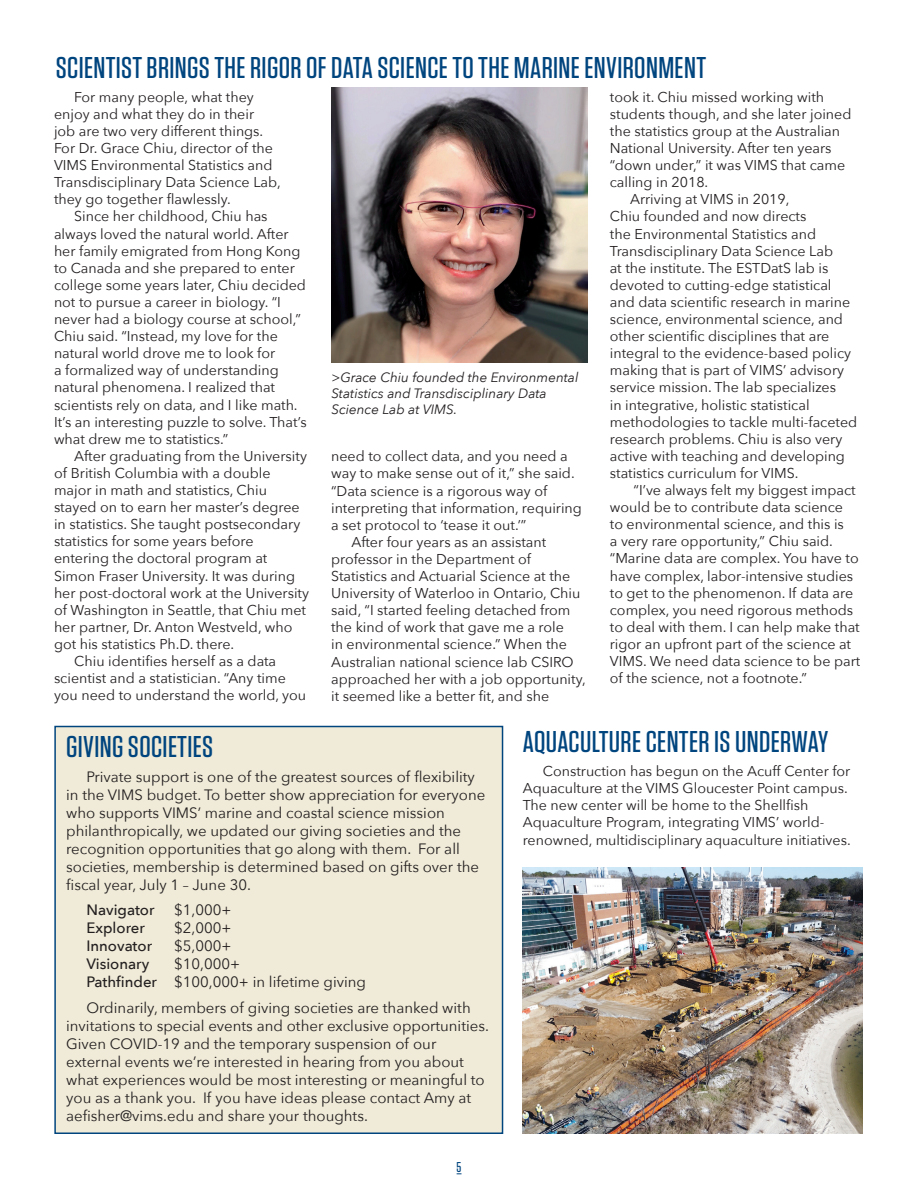
<style>
.page{position:relative;width:918px;height:1188px;background:#fff}
.page>*{position:absolute;margin:0;border:0;box-sizing:border-box;transform-origin:0 0}
.t1{font:500 30px "Tungsten";letter-spacing:.01em;color:#01457f;scale:1.05 1}
.t2{font:15px/18px "Avenir Next";color:#231f20}
.t3{font:500 15px "Avenir Next";color:#231f20}
.t4{font:14.25px/17.1px "Avenir Next";color:#231f20}
.t5{font:500 14.25px "Tungsten";color:#01457f}
.t6{font:italic 13.5px/16.2px "Avenir Next";color:#231f20}
.s1{font-weight:500}
</style>
<div class="page">
<img style="left:332px;top:87px;width:255px;height:276px">
<img style="left:522px;top:867px;width:341px;height:267px">
<div style="left:54px;top:726px;width:449px;height:408px;background:#f0ebd8;border:2px solid #01457f"></div>
<h1 class="t1" style="left:56px;top:52px;width:621px">SCIENTIST BRINGS THE RIGOR OF DATA SCIENCE TO THE MARINE ENVIRONMENT</h1>
<p class="t4" style="left:610px;top:88px;width:216px">took it. Chiu missed working with</p>
<p class="t4" style="left:610px;top:105px;width:243px">students though, and she later joined</p>
<p class="t4" style="left:610px;top:122px;width:232px">the statistics group at the Australian</p>
<p class="t4" style="left:610px;top:139px;width:223px">National University. After ten years</p>
<p class="t4" style="left:610px;top:156px;width:237px">“down under,” it was VIMS that came</p>
<p class="t4" style="left:610px;top:173px;width:100px">calling in 2018.</p>
<p class="t4" style="left:630px;top:190px;width:161px">Arriving at VIMS in 2019,</p>
<p class="t4" style="left:610px;top:207px;width:198px">Chiu founded and now directs</p>
<p class="t4" style="left:610px;top:224px;width:208px">the Environmental Statistics and</p>
<p class="t4" style="left:610px;top:242px;width:225px">Transdisciplinary Data Science Lab</p>
<p class="t4" style="left:610px;top:259px;width:220px">at the institute. The ESTDatS lab is</p>
<p class="t4" style="left:610px;top:276px;width:223px">devoted to cutting-edge statistical</p>
<p class="t4" style="left:610px;top:293px;width:242px">and data scientific research in marine</p>
<p class="t4" style="left:610px;top:310px;width:235px">science, environmental science, and</p>
<p class="t4" style="left:610px;top:327px;width:221px">other scientific disciplines that are</p>
<p class="t4" style="left:610px;top:344px;width:243px">integral to the evidence-based policy</p>
<p class="t4" style="left:610px;top:361px;width:236px">making that is part of VIMS’ advisory</p>
<p class="t4" style="left:610px;top:378px;width:228px">service mission. The lab specializes</p>
<p class="t4" style="left:610px;top:395px;width:201px">in integrative, holistic statistical</p>
<p class="t4" style="left:610px;top:413px;width:249px">methodologies to tackle multi-faceted</p>
<p class="t4" style="left:610px;top:430px;width:234px">research problems. Chiu is also very</p>
<p class="t4" style="left:610px;top:447px;width:237px">active with teaching and developing</p>
<p class="t4" style="left:610px;top:464px;width:190px">statistics curriculum for VIMS.</p>
<p class="t4" style="left:634px;top:481px;width:224px">“I’ve always felt my biggest impact</p>
<p class="t4" style="left:610px;top:498px;width:235px">would be to contribute data science</p>
<p class="t4" style="left:610px;top:515px;width:236px">to environmental science, and this is</p>
<p class="t4" style="left:610px;top:532px;width:225px">a very rare opportunity,” Chiu said.</p>
<p class="t4" style="left:610px;top:549px;width:251px">“Marine data are complex. You have to</p>
<p class="t4" style="left:610px;top:566px;width:245px">have complex, labor-intensive studies</p>
<p class="t4" style="left:610px;top:584px;width:245px">to get to the phenomenon. If data are</p>
<p class="t4" style="left:610px;top:601px;width:245px">complex, you need rigorous methods</p>
<p class="t4" style="left:610px;top:618px;width:251px">to deal with them. I can help make that</p>
<p class="t4" style="left:610px;top:635px;width:243px">rigor an upfront part of the science at</p>
<p class="t4" style="left:610px;top:652px;width:252px">VIMS. We need data science to be part</p>
<p class="t4" style="left:610px;top:669px;width:199px">of the science, not a footnote.”</p>
<p class="t4" style="left:54px;top:88px;width:228px;text-indent:20px">For many people, what they enjoy and what they do in their<br>job are two very different things.<br>For Dr. Grace Chiu, director of the<br>VIMS Environmental Statistics and<br>Transdisciplinary Data Science Lab, they go together flawlessly.</p>
<p class="t4" style="left:54px;top:207px;width:254px;text-indent:20px">Since her childhood, Chiu has always loved the natural world. After her family emigrated from Hong Kong to Canada and she prepared to enter college some years later, Chiu decided not to pursue a career in biology. “I never had a biology course at school,” Chiu said. “Instead, my love for the natural world drove me to look for<br>a formalized way of understanding natural phenomena. I realized that scientists rely on data, and I like math.<br>It’s an interesting puzzle to solve. That’s what drew me to statistics.”</p>
<p class="t4" style="left:74px;top:447px;width:234px">After graduating from the University</p>
<p class="t4" style="left:54px;top:464px;width:218px">of British Columbia with a double</p>
<p class="t4" style="left:54px;top:481px;width:215px">major in math and statistics, Chiu</p>
<p class="t4" style="left:54px;top:498px;width:247px">stayed on to earn her master’s degree</p>
<p class="t4" style="left:54px;top:515px;width:248px">in statistics. She taught postsecondary</p>
<p class="t4" style="left:54px;top:532px;width:201px">statistics for some years before</p>
<p class="t4" style="left:54px;top:549px;width:215px">entering the doctoral program at</p>
<p class="t4" style="left:54px;top:566px;width:243px">Simon Fraser University. It was during</p>
<p class="t4" style="left:54px;top:584px;width:257px">her post-doctoral work at the University</p>
<p class="t4" style="left:54px;top:601px;width:254px">of Washington in Seattle, that Chiu met</p>
<p class="t4" style="left:54px;top:618px;width:240px">her partner, Dr. Anton Westveld, who</p>
<p class="t4" style="left:54px;top:635px;width:182px">got his statistics Ph.D. there.</p>
<p class="t4" style="left:74px;top:652px;width:204px">Chiu identifies herself as a data</p>
<p class="t4" style="left:54px;top:669px;width:233px">scientist and a statistician. “Any time</p>
<p class="t4" style="left:54px;top:686px;width:254px">you need to understand the world, you</p>
<p class="t6" style="left:331px;top:369px;width:249px">&gt;Grace Chiu founded the Environmental<br>Statistics and Transdisciplinary Data<br>Science Lab at VIMS.</p>
<p class="t4" style="left:331px;top:447px;width:238px">need to collect data, and you need a</p>
<p class="t4" style="left:331px;top:464px;width:245px">way to make sense out of it,” she said.</p>
<p class="t4" style="left:331px;top:481px;width:218px">“Data science is a rigorous way of</p>
<p class="t4" style="left:331px;top:499px;width:252px">interpreting that information, requiring</p>
<p class="t4" style="left:331px;top:516px;width:197px">a set protocol to ‘tease it out.’”</p>
<p class="t4" style="left:351px;top:533px;width:196px">After four years as an assistant</p>
<p class="t4" style="left:331px;top:550px;width:202px">professor in the Department of</p>
<p class="t4" style="left:331px;top:567px;width:241px">Statistics and Actuarial Science at the</p>
<p class="t4" style="left:331px;top:584px;width:251px">University of Waterloo in Ontario, Chiu</p>
<p class="t4" style="left:331px;top:601px;width:241px">said, “I started feeling detached from</p>
<p class="t4" style="left:331px;top:618px;width:234px">the kind of work that gave me a role</p>
<p class="t4" style="left:331px;top:635px;width:237px">in environmental science.” When the</p>
<p class="t4" style="left:331px;top:652px;width:244px">Australian national science lab CSIRO</p>
<p class="t4" style="left:331px;top:670px;width:256px">approached her with a job opportunity,</p>
<p class="t4" style="left:331px;top:687px;width:220px">it seemed like a better fit, and she</p>
<h1 class="t1" style="left:66px;top:731px;width:142px">GIVING SOCIETIES</h1>
<p class="t2" style="left:66px;top:767px;width:421px;text-indent:20px">Private support is one of the greatest sources of flexibility in the VIMS budget. To better show appreciation for everyone who supports VIMS’ marine and coastal science mission philanthropically, we updated our giving societies and the recognition opportunities that go along with them. For all societies, membership is determined based on gifts over the fiscal year, July 1 – June 30.</p>
<p class="t3" style="left:86px;top:897px;width:70px">Navigator</p>
<p class="t2" style="left:174px;top:901px;width:59px">$1,000+</p>
<p class="t3" style="left:86px;top:915px;width:60px">Explorer</p>
<p class="t2" style="left:174px;top:919px;width:59px">$2,000+</p>
<p class="t3" style="left:86px;top:933px;width:67px">Innovator</p>
<p class="t2" style="left:174px;top:937px;width:59px">$5,000+</p>
<p class="t3" style="left:86px;top:951px;width:64px">Visionary</p>
<p class="t2" style="left:86px;top:955px;width:281px;text-indent:88px">$10,000+<br><span class="s1">Pathfinder</span> $100,000+ in lifetime giving</p>
<p class="t2" style="left:66px;top:998px;width:424px;text-indent:20px">Ordinarily, members of giving societies are thanked with invitations to special events and other exclusive opportunities.<br>Given COVID-19 and the temporary suspension of our external events we’re interested in hearing from you about what experiences would be most interesting or meaningful to you as a thank you. If you have ideas please contact Amy at aefisher@vims.edu and share your thoughts.</p>
<p class="t5" style="left:457px;top:1160px;width:6px">5</p>
<h1 class="t1" style="left:523px;top:726px;width:293px">AQUACULTURE CENTER IS UNDERWAY</h1>
<p class="t4" style="left:523px;top:762px;width:330px;text-indent:20px">Construction has begun on the Acuff Center for Aquaculture at the VIMS Gloucester Point campus.<br>The new center will be home to the Shellfish Aquaculture Program, integrating VIMS’ world&shy;renowned, multidisciplinary aquaculture initiatives.</p>
</div>
